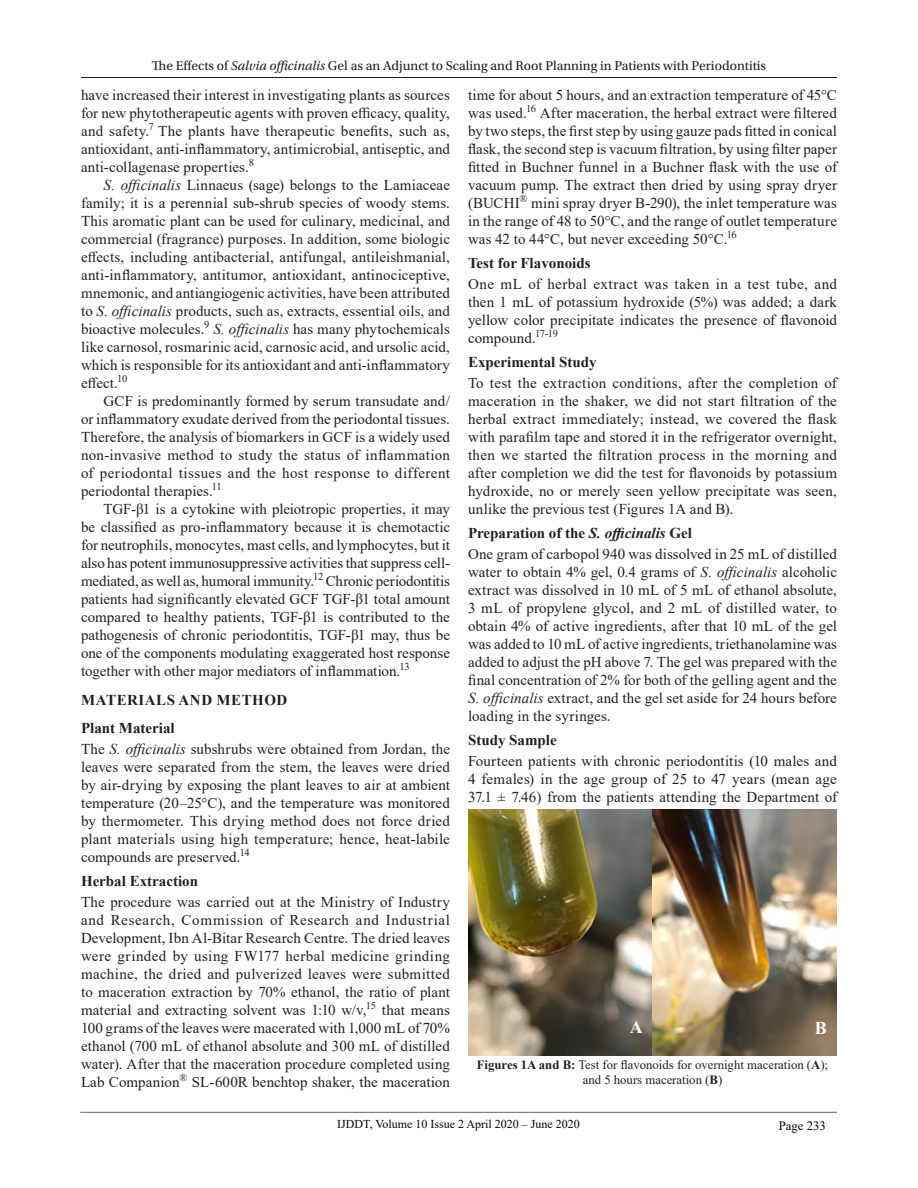
<style>
.page{position:relative;width:918px;height:1188px;background:#fff}
.page>*{position:absolute;margin:0;border:0;box-sizing:border-box;transform-origin:0 0}
.t1{font:700 18px "Times New Roman";color:#fff}
.Body_flush{font:15px/18px "Times New Roman";letter-spacing:.005em;color:#231f20;text-align:justify}
.text{font:15px/18px "Times New Roman";letter-spacing:.01em;color:#231f20;text-align:justify}
.B{font:700 15px "Times New Roman";color:#231f20}
.A{font:700 15px "Times New Roman";letter-spacing:.035em;color:#231f20}
.t2{font:13.5px "Utopia Std";color:#231f20}
.fig{font:12.75px/15.3px "Times New Roman";color:#231f20;text-align:center}
.t3{font:12.75px "Times New Roman";color:#040503}
.t4{font:12px "Times New Roman";color:#040503}
.s1{font-style:italic}
.s2{font-weight:700}
</style>
<div class="page">
<hr style="left:81px;top:77px;width:756px;height:1px;background:#231f20">
<hr style="left:80px;top:1112px;width:757px;height:1px;background:#57585a">
<img style="left:468px;top:809px;width:369px;height:247px">
<p class="t2" style="left:152px;top:58px;width:616px">The Effects of <span class="s1">Salvia officinalis</span> Gel as an Adjunct to Scaling and Root Planning in Patients with Periodontitis</p>
<p class="text" style="left:81px;top:86px;width:370px">have increased their interest in investigating plants as sources for new phytotherapeutic agents with proven efficacy, quality, and safety.<sup>7</sup> The plants have therapeutic benefits, such as, antioxidant, anti-inflammatory, antimicrobial, antiseptic, and anti-collagenase properties.<sup>8</sup></p>
<p class="text" style="left:81px;top:176px;width:371px;text-indent:22px"><span class="s1">S. officinalis</span> Linnaeus (sage) belongs to the Lamiaceae family; it is a perennial sub-shrub species of woody stems.<br>This aromatic plant can be used for culinary, medicinal, and commercial (fragrance) purposes. In addition, some biologic effects, including antibacterial, antifungal, antileishmanial, anti-inflammatory, antitumor, antioxidant, antinociceptive, mnemonic, and antiangiogenic activities, have been attributed to <span class="s1">S. officinalis</span> products, such as, extracts, essential oils, and bioactive molecules.<sup>9</sup> <span class="s1">S. officinalis</span> has many phytochemicals like carnosol, rosmarinic acid, carnosic acid, and ursolic acid, which is responsible for its antioxidant and anti-inflammatory effect.<sup>10</sup></p>
<p class="text" style="left:81px;top:392px;width:371px;text-indent:22px">GCF is predominantly formed by serum transudate and/ or inflammatory exudate derived from the periodontal tissues.<br>Therefore, the analysis of biomarkers in GCF is a widely used non-invasive method to study the status of inflammation of periodontal tissues and the host response to different periodontal therapies.<sup>11</sup></p>
<p class="text" style="left:81px;top:500px;width:371px;text-indent:22px">TGF-β1 is a cytokine with pleiotropic properties, it may be classified as pro-inflammatory because it is chemotactic for neutrophils, monocytes, mast cells, and lymphocytes, but it also has potent immunosuppressive activities that suppress cell&shy;mediated, as well as, humoral immunity.<sup>12</sup> Chronic periodontitis patients had significantly elevated GCF TGF-β1 total amount compared to healthy patients, TGF-β1 is contributed to the pathogenesis of chronic periodontitis, TGF-β1 may, thus be one of the components modulating exaggerated host response together with other major mediators of inflammation.<sup>13</sup></p>
<p class="A" style="left:81px;top:689px;width:208px">MATERIALS AND METHOD</p>
<p class="B" style="left:81px;top:718px;width:95px">Plant Material</p>
<p class="Body_flush" style="left:81px;top:740px;width:371px">The <span class="s1">S. officinalis</span> subshrubs were obtained from Jordan, the leaves were separated from the stem, the leaves were dried by air-drying by exposing the plant leaves to air at ambient temperature (20–25°C), and the temperature was monitored by thermometer. This drying method does not force dried plant materials using high temperature; hence, heat-labile compounds are preserved.<sup>14</sup></p>
<p class="B" style="left:81px;top:871px;width:119px">Herbal Extraction</p>
<p class="Body_flush" style="left:81px;top:893px;width:371px">The procedure was carried out at the Ministry of Industry and Research, Commission of Research and Industrial Development, Ibn Al-Bitar Research Centre. The dried leaves were grinded by using FW177 herbal medicine grinding machine, the dried and pulverized leaves were submitted to maceration extraction by 70% ethanol, the ratio of plant material and extracting solvent was 1:10 w/v,<sup>15</sup> that means 100 grams of the leaves were macerated with 1,000 mL of 70% ethanol (700 mL of ethanol absolute and 300 mL of distilled water). After that the maceration procedure completed using Lab Companion<sup>®</sup> SL-600R benchtop shaker, the maceration</p>
<p class="Body_flush" style="left:468px;top:86px;width:371px">time for about 5 hours, and an extraction temperature of 45°C was used.<sup>16</sup> After maceration, the herbal extract were filtered by two steps, the first step by using gauze pads fitted in conical flask, the second step is vacuum filtration, by using filter paper fitted in Buchner funnel in a Buchner flask with the use of vacuum pump. The extract then dried by using spray dryer (BUCHI<sup>®</sup> mini spray dryer B-290), the inlet temperature was in the range of 48 to 50°C, and the range of outlet temperature was 42 to 44°C, but never exceeding 50°C.<sup>16</sup></p>
<p class="B" style="left:468px;top:253px;width:124px">Test for Flavonoids</p>
<p class="Body_flush" style="left:468px;top:275px;width:371px">One mL of herbal extract was taken in a test tube, and then 1 mL of potassium hydroxide (5%) was added; a dark yellow color precipitate indicates the presence of flavonoid compound.<sup>17-19</sup></p>
<p class="B" style="left:468px;top:352px;width:130px">Experimental Study</p>
<p class="Body_flush" style="left:468px;top:374px;width:371px">To test the extraction conditions, after the completion of maceration in the shaker, we did not start filtration of the herbal extract immediately; instead, we covered the flask with parafilm tape and stored it in the refrigerator overnight, then we started the filtration process in the morning and after completion we did the test for flavonoids by potassium hydroxide, no or merely seen yellow precipitate was seen, unlike the previous test (Figures 1A and B).</p>
<p class="B" style="left:468px;top:523px;width:225px">Preparation of the <span class="s1">S. officinalis</span> Gel</p>
<p class="Body_flush" style="left:468px;top:545px;width:371px">One gram of carbopol 940 was dissolved in 25 mL of distilled water to obtain 4% gel, 0.4 grams of <span class="s1">S. officinalis</span> alcoholic extract was dissolved in 10 mL of 5 mL of ethanol absolute, 3 mL of propylene glycol, and 2 mL of distilled water, to obtain 4% of active ingredients, after that 10 mL of the gel was added to 10 mL of active ingredients, triethanolamine was added to adjust the pH above 7. The gel was prepared with the final concentration of 2% for both of the gelling agent and the <span class="s1">S. officinalis</span> extract, and the gel set aside for 24 hours before loading in the syringes.</p>
<p class="B" style="left:468px;top:730px;width:90px">Study Sample</p>
<p class="Body_flush" style="left:468px;top:752px;width:371px">Fourteen patients with chronic periodontitis (10 males and 4 females) in the age group of 25 to 47 years (mean age 37.1 ± 7.46) from the patients attending the Department of</p>
<p class="t1" style="left:630px;top:1014px;width:14px">A</p>
<p class="t1" style="left:815px;top:1015px;width:14px">B</p>
<p class="fig" style="left:477px;top:1057px;width:353px"><span class="s2">Figures 1A and B:</span> Test for flavonoids for overnight maceration (<span class="s2">A</span>); and 5 hours maceration (<span class="s2">B</span>)</p>
<p class="t4" style="left:337px;top:1115px;width:244px">IJDDT, Volume 10 Issue 2 April 2020 – June 2020</p>
<p class="t3" style="left:779px;top:1117px;width:49px">Page 233</p>
</div>
